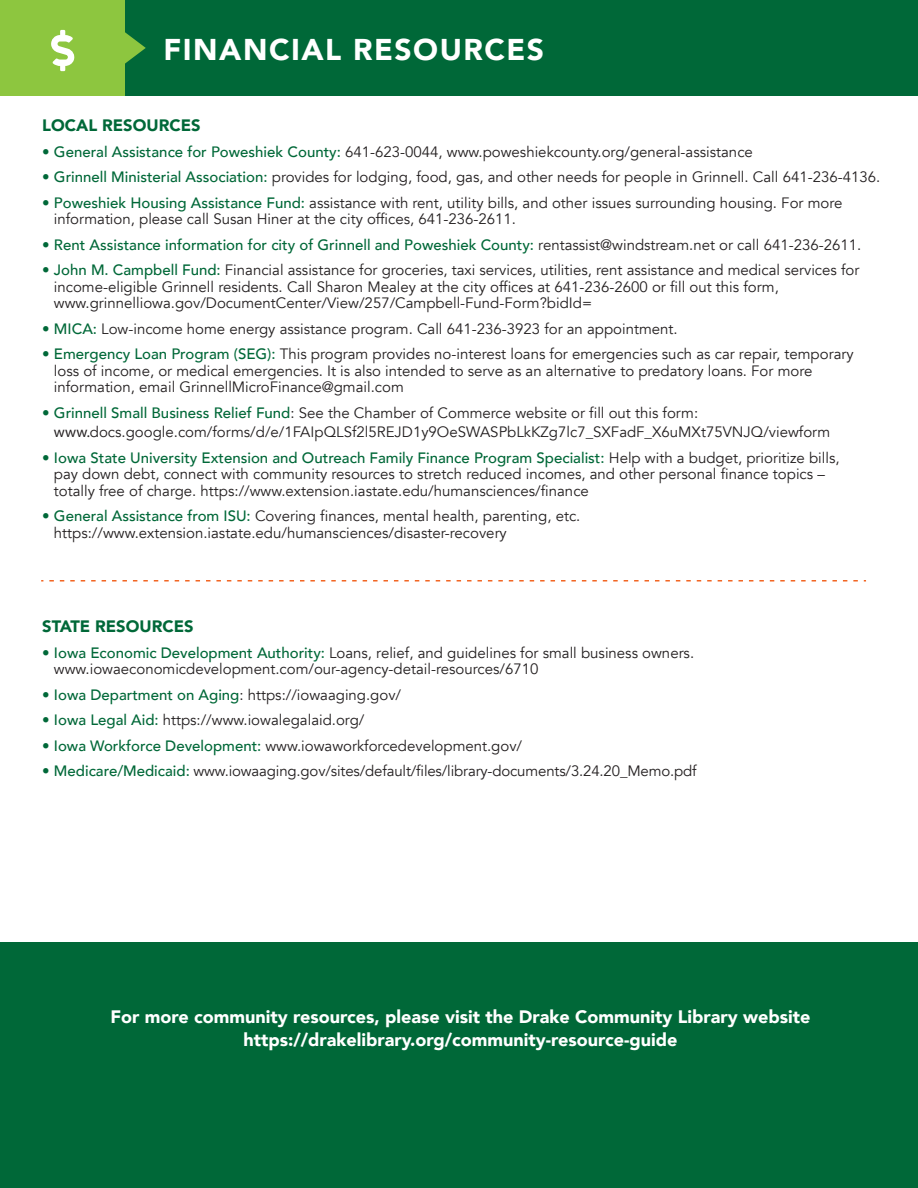
<style>
.page{position:relative;width:918px;height:1188px;background:#fff}
.page>*{position:absolute;margin:0;border:0;box-sizing:border-box;transform-origin:0 0}
.t1{font:900 30px "Avenir";letter-spacing:.05em;color:#fff}
.t2{font:900 18px/22.5px "Avenir";color:#fff;text-align:center}
.t3{font:900 16.5px "Avenir";color:#006838}
.t4{font:15px/16.5px "Avenir";color:#231f20}
.t5{font:500 15px "Avenir";color:#006838}
.s1{font-weight:500;color:#006838}
.s2{font-weight:400;color:#231f20}
.s3{font-family:"Myriad Pro"}
</style>
<div class="page">
<div style="left:82px;top:0;width:836px;height:96px;background:#006838"></div>
<div style="left:1px;top:0;width:123px;height:96px;background:#8dc63f"></div>
<svg style="left:124px;top:31px;width:22px;height:34px"></svg>
<svg style="left:51px;top:30px;width:24px;height:41px"></svg>
<svg style="left:49px;top:580px;width:817px;height:1px"></svg>
<div style="left:0;top:942px;width:918px;height:246px;background:#006838"></div>
<h1 class="t1" style="left:164px;top:24px;width:382px">FINANCIAL RESOURCES</h1>
<p class="t3" style="left:42px;top:111px;width:160px">LOCAL RESOURCES</p>
<p class="t4" style="left:42px;top:143px;width:712px"><span class="s1">• General Assistance for Poweshiek County:</span> 641-623-0044, www.poweshiekcounty.org/general-assistance</p>
<p class="t4" style="left:42px;top:169px;width:839px"><span class="s1">• Grinnell Ministerial Association:</span> provides for lodging, food, gas, and other needs for people in Grinnell. Call 641-236-4136.</p>
<p class="t4" style="left:54px;top:194px;width:790px;text-indent:-12px"><span class="s1">• Poweshiek Housing Assistance Fund:</span> assistance with rent, utility bills, and other issues surrounding housing. For more information, please call Susan Hiner at the city offices, 641-236-2611.</p>
<p class="t5" style="left:42px;top:231px;width:820px">• Rent Assistance information for city of Grinnell and Poweshiek County: <span class="s2">rentassist@windstream.net or call 641-236-2611.</span></p>
<p class="t4" style="left:54px;top:262px;width:807px;text-indent:-12px"><span class="s1">• John M. Campbell Fund:</span> Financial assistance for groceries, taxi services, utilities, rent assistance and medical services for income-eligible Grinnell residents. Call Sharon Mealey at the city offices at 641-236-2600 or fill out this form, www.grinnelliowa.gov/DocumentCenter/View/257/Campbell-Fund-Form?bidId=</p>
<p class="t4" style="left:42px;top:320px;width:637px"><span class="s1">• MICA:</span> Low-income home energy assistance program. Call 641-236-3923 for an appointment.</p>
<p class="t4" style="left:54px;top:346px;width:801px;text-indent:-12px"><span class="s1">• Emergency Loan Program (SEG):</span> This program provides no-interest loans for emergencies such as car repair, temporary loss of income, or medical emergencies. It is also intended to serve as an alternative to predatory loans. For more information, email GrinnellMicroFinance@gmail.com</p>
<p class="t4" style="left:54px;top:403px;width:778px;line-height:19.5px;text-indent:-12px"><span class="s1">• Grinnell Small Business Relief Fund</span>: See the Chamber of Commerce website or fill out this form: <span class="s3">www.</span>docs.google.com/forms/d/e/1FAIpQLSf2l5REJD1y9OeSWASPbLkKZg7lc7_SXFadF_X6uMXt75VNJQ/viewform</p>
<p class="t4" style="left:54px;top:449px;width:787px;text-indent:-12px"><span class="s1">• Iowa State University Extension and Outreach Family Finance Program Specialist:</span> Help with a budget, prioritize bills, pay down debt, connect with community resources to stretch reduced incomes, and other personal finance topics – totally free of charge. https://www.extension.iastate.edu/humansciences/finance</p>
<p class="t4" style="left:54px;top:508px;width:528px;text-indent:-12px"><span class="s1">• General Assistance from ISU:</span> Covering finances, mental health, parenting, etc. https://www.extension.iastate.edu/humansciences/disaster-recovery</p>
<p class="t3" style="left:42px;top:612px;width:153px">STATE RESOURCES</p>
<p class="t4" style="left:54px;top:644px;width:641px;text-indent:-12px"><span class="s1">• Iowa Economic Development Authority:</span> Loans, relief, and guidelines for small business owners. www.iowaeconomicdevelopment.com/our-agency-detail-resources/6710</p>
<p class="t4" style="left:42px;top:686px;width:360px"><span class="s1">• Iowa Department on Aging</span>: https://iowaaging.gov/</p>
<p class="t4" style="left:42px;top:712px;width:323px"><span class="s1">• Iowa Legal Aid:</span> https://www.iowalegalaid.org/</p>
<p class="t4" style="left:42px;top:737px;width:481px"><span class="s1">• Iowa Workforce Development:</span> www.iowaworkforcedevelopment.gov/</p>
<p class="t4" style="left:42px;top:763px;width:655px"><span class="s1">• Medicare/Medicaid:</span> www.iowaaging.gov/sites/default/files/library-documents/3.24.20_Memo.pdf</p>
<p class="t2" style="left:110px;top:1005px;width:701px">For more community resources, please visit the Drake Community Library website https://drakelibrary.org/community-resource-guide</p>
</div>
